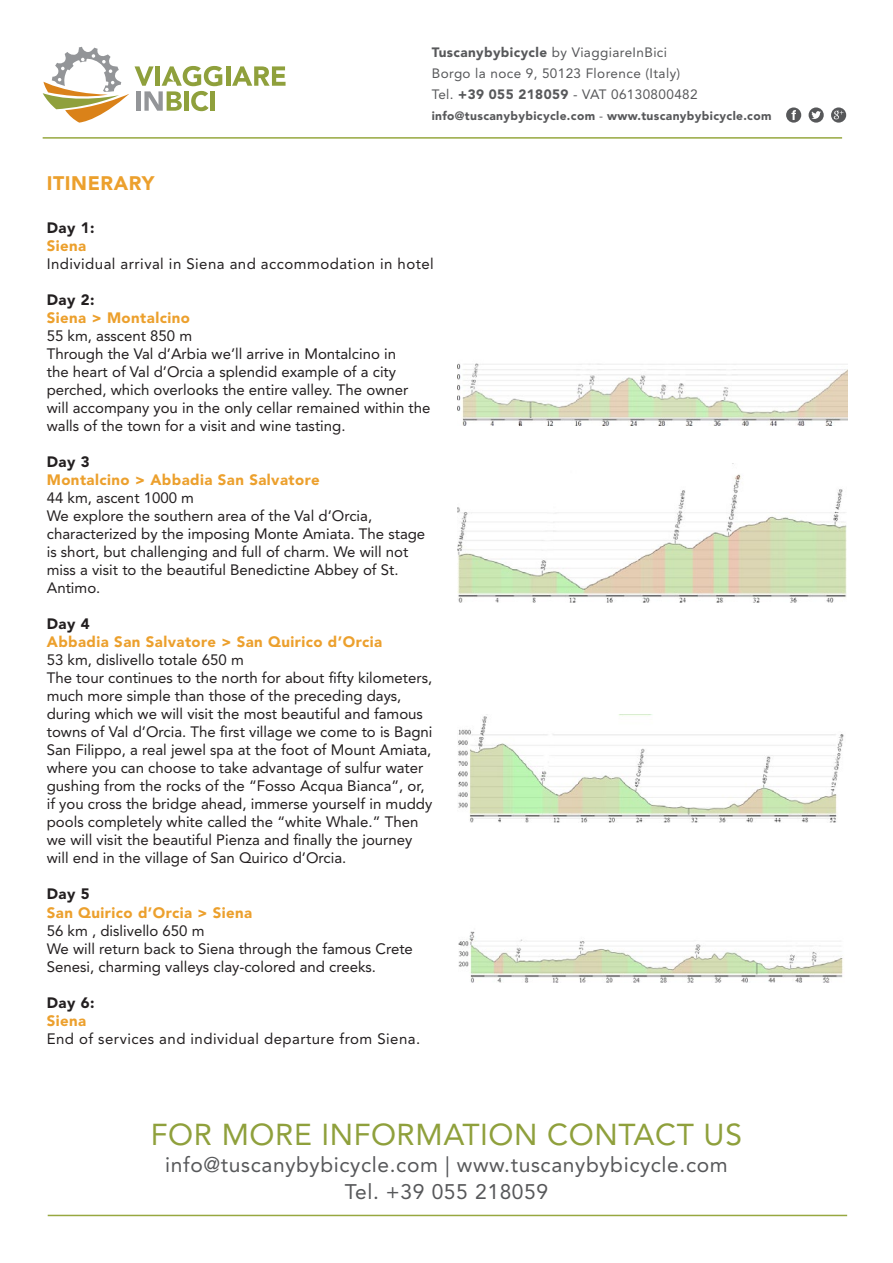
<style>
.page{position:relative;width:893px;height:1263px;background:#fff}
.page>*{position:absolute;margin:0;border:0;box-sizing:border-box;transform-origin:0 0}
.t1{font:30px "Avenir LT Std";letter-spacing:.02em;color:#8fa03c}
.t2{font:21px "Avenir LT Std";letter-spacing:.03em;color:#57585a}
.t3{font:900 19.5px "Avenir LT Std";letter-spacing:.03em;color:#eca02d}
.t4{font:15px/18px "Avenir LT Std";color:#231f20}
.t5{font:900 15px "Avenir LT Std";letter-spacing:.03em;color:#eca02d}
.t6{font:15px "Avenir LT Std";letter-spacing:.03em;color:#231f20}
.t7{font:900 15px "Avenir LT Std";letter-spacing:.03em;color:#231f20}
.t8{font:13.5px/21px "Avenir LT Std";letter-spacing:.03em;color:#57585a}
.t9{font:900 12px "Avenir LT Std";letter-spacing:.03em;color:#57585a}
.s1{font-weight:900}
.s2{font-weight:400}
</style>
<div class="page">
<hr style="left:48px;top:1215px;width:799px;height:1px;background:#97a840">
<hr style="left:43px;top:137px;width:799px;height:2px;background:#97a840">
<svg style="left:43px;top:47px;width:86px;height:76px"></svg>
<hr style="left:226px;top:66px;width:4px;height:20px;background:#8fa03c">
<svg style="left:232px;top:66px;width:54px;height:20px"></svg>
<svg style="left:135px;top:66px;width:87px;height:45px"></svg>
<hr style="left:211px;top:91px;width:4px;height:20px;background:#8fa03c">
<svg style="left:786px;top:107px;width:15px;height:16px"></svg>
<svg style="left:809px;top:107px;width:15px;height:16px"></svg>
<svg style="left:831px;top:107px;width:15px;height:16px"></svg>
<img style="left:457px;top:363px;width:391px;height:63px">
<img style="left:457px;top:463px;width:389px;height:139px">
<img style="left:458px;top:714px;width:386px;height:109px">
<img style="left:458px;top:931px;width:385px;height:51px">
<p class="t8" style="left:432px;top:42px;width:267px"><span class="s1">Tuscanybybicycle</span> by ViaggiareInBici<br>Borgo la noce 9, 50123 Florence (Italy)<br>Tel. <span class="s1">+39 055 218059</span> - VAT 06130800482</p>
<p class="t9" style="left:432px;top:109px;width:341px">info@tuscanybybicycle.com <span class="s2">-</span> www.tuscanybybicycle.com</p>
<p class="t3" style="left:47px;top:171px;width:109px">ITINERARY</p>
<p class="t7" style="left:47px;top:219px;width:49px">Day 1:</p>
<p class="t5" style="left:47px;top:237px;width:41px">Siena</p>
<p class="t6" style="left:47px;top:255px;width:389px">Individual arrival in Siena and accommodation in hotel</p>
<p class="t7" style="left:47px;top:291px;width:49px">Day 2:</p>
<p class="t5" style="left:47px;top:309px;width:145px">Siena &gt; Montalcino</p>
<p class="t4" style="left:47px;top:327px;width:147px">55 km, asscent 850 m</p>
<p class="t4" style="left:47px;top:345px;width:385px">Through the Val d’Arbia we’ll arrive in Montalcino in<br>the heart of Val d’Orcia a splendid example of a city perched, which overlooks the entire valley. The owner will accompany you in the only cellar remained within the walls of the town for a visit and wine tasting.</p>
<p class="t7" style="left:47px;top:453px;width:44px">Day 3</p>
<p class="t5" style="left:47px;top:471px;width:274px">Montalcino &gt; Abbadia San Salvatore</p>
<p class="t4" style="left:47px;top:489px;width:149px">44 km, ascent 1000 m</p>
<p class="t4" style="left:47px;top:507px;width:380px">We explore the southern area of the Val d’Orcia, characterized by the imposing Monte Amiata. The stage is short, but challenging and full of charm. We will not miss a visit to the beautiful Benedictine Abbey of St.<br>Antimo.</p>
<p class="t7" style="left:47px;top:615px;width:44px">Day 4</p>
<p class="t5" style="left:47px;top:633px;width:337px">Abbadia San Salvatore &gt; San Quirico d’Orcia</p>
<p class="t4" style="left:47px;top:651px;width:199px">53 km, dislivello totale 650 m</p>
<p class="t4" style="left:47px;top:669px;width:387px">The tour continues to the north for about fifty kilometers, much more simple than those of the preceding days, during which we will visit the most beautiful and famous towns of Val d’Orcia. The first village we come to is Bagni San Filippo, a real jewel spa at the foot of Mount Amiata, where you can choose to take advantage of sulfur water gushing from the rocks of the “Fosso Acqua Bianca”, or, if you cross the bridge ahead, immerse yourself in muddy pools completely white called the “white Whale.” Then we will visit the beautiful Pienza and finally the journey will end in the village of San Quirico d’Orcia.</p>
<p class="t7" style="left:47px;top:885px;width:44px">Day 5</p>
<p class="t5" style="left:47px;top:903px;width:207px">San Quirico d’Orcia &gt; Siena</p>
<p class="t4" style="left:47px;top:921px;width:159px">56 km , dislivello 650 m</p>
<p class="t4" style="left:47px;top:939px;width:368px">We will return back to Siena through the famous Crete<br>Senesi, charming valleys clay-colored and creeks.</p>
<p class="t7" style="left:47px;top:993px;width:49px">Day 6:</p>
<p class="t5" style="left:47px;top:1011px;width:41px">Siena</p>
<p class="t6" style="left:47px;top:1029px;width:375px">End of services and individual departure from Siena.</p>
<p class="t1" style="left:151px;top:1117px;width:593px">FOR MORE INFORMATION CONTACT US</p>
<p class="t2" style="left:165px;top:1153px;width:564px">info@tuscanybybicycle.com | www.tuscanybybicycle.com</p>
<p class="t2" style="left:345px;top:1180px;width:205px">Tel. +39 055 218059</p>
</div>
